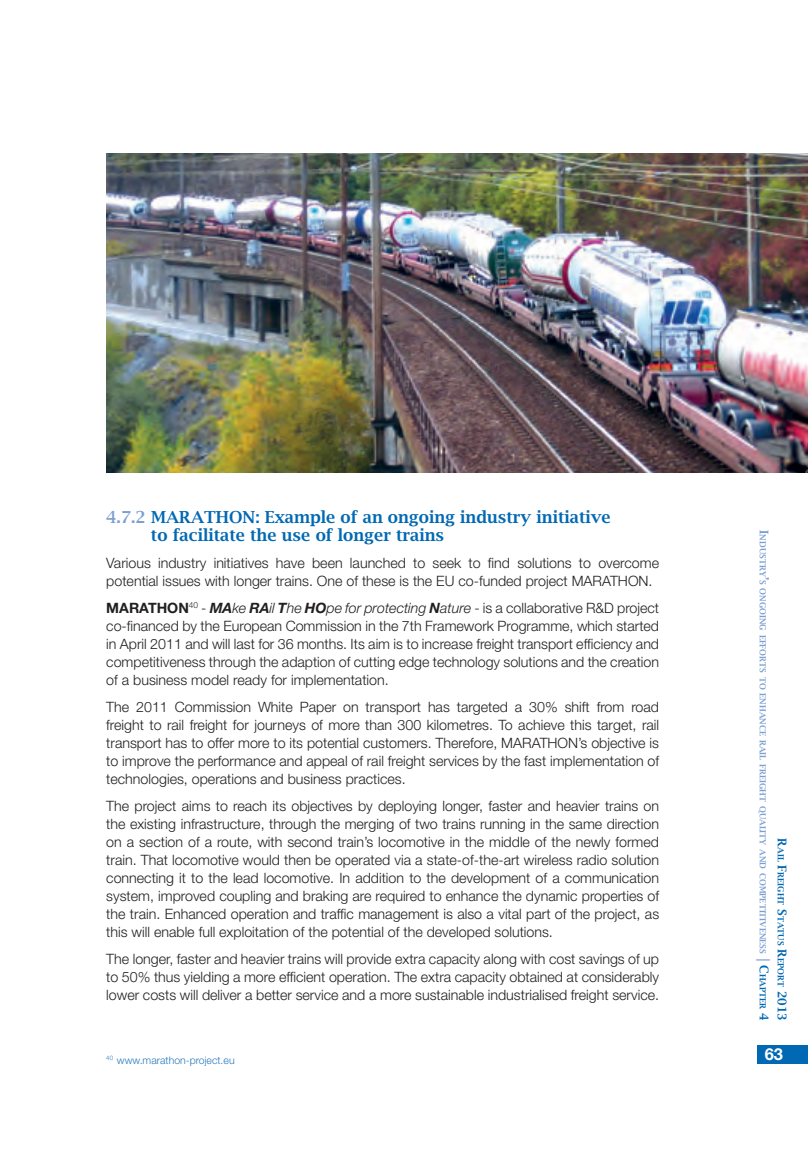
<style>
.page{position:relative;width:808px;height:1149px;background:#fff}
.page>*{position:absolute;margin:0;border:0;box-sizing:border-box;transform-origin:0 0}
.t1{font:16.5px/18px "Lucida Bright Demibold";color:#0168b3}
.t2{font:700 16.5px "Helvetica Neue LT Std";color:#fff}
.t3{font:300 14.25px/18px "Helvetica Neue LT Std";color:#231f20;text-align:justify}
.t4{font:300 10.5px "Helvetica Neue LT Std";color:#277abe}
.t5{font:8.4px/18px "Lucida Bright Demibold";color:#7c9fd2;text-align:right}
.s1{color:#7c9fd2}
.s2{font-weight:700}
.s3{font-weight:700;font-style:italic}
.s4{font-style:italic}
.s5{font-size:12px;color:#0168b3}
.s6{color:#0168b3}
.s7{font-size:12px}
.s8{font-size:15px}
</style>
<div class="page">
<img style="left:106px;top:153px;width:702px;height:319px">
<div style="left:757px;top:1044px;width:51px;height:19px;background:#0168b3"></div>
<p class="t1" style="left:151px;top:507px;width:461px;text-indent:-45px"><span class="s1">4.7.2</span> MARATHON: Example of an ongoing industry initiative to facilitate the use of longer trains</p>
<p class="t3" style="left:106px;top:553px;width:554px">Various industry initiatives have been launched to seek to find solutions to overcome potential issues with longer trains. One of these is the EU co-funded project MARATHON.</p>
<p class="t3" style="left:106px;top:598px;width:554px"><span class="s2">MARATHON</span><sup>40</sup> - <span class="s3">MA</span><span class="s4">ke</span> <span class="s3">RA</span><span class="s4">il</span> <span class="s3">T</span><span class="s4">he</span> <span class="s3">HO</span><span class="s4">pe for protecting</span> <span class="s3">N</span><span class="s4">ature</span> - is a collaborative R&amp;D project co-financed by the European Commission in the 7th Framework Programme, which started in April 2011 and will last for 36 months. Its aim is to increase freight transport efficiency and competitiveness through the adaption of cutting edge technology solutions and the creation of a business model ready for implementation.</p>
<p class="t3" style="left:106px;top:697px;width:554px">The 2011 Commission White Paper on transport has targeted a 30% shift from road freight to rail freight for journeys of more than 300 kilometres. To achieve this target, rail transport has to offer more to its potential customers. Therefore, MARATHON’s objective is to improve the performance and appeal of rail freight services by the fast implementation of technologies, operations and business practices.</p>
<p class="t3" style="left:106px;top:796px;width:554px">The project aims to reach its objectives by deploying longer, faster and heavier trains on the existing infrastructure, through the merging of two trains running in the same direction on a section of a route, with second train’s locomotive in the middle of the newly formed train. That locomotive would then be operated via a state-of-the-art wireless radio solution connecting it to the lead locomotive. In addition to the development of a communication system, improved coupling and braking are required to enhance the dynamic properties of the train. Enhanced operation and traffic management is also a vital part of the project, as this will enable full exploitation of the potential of the developed solutions.</p>
<p class="t3" style="left:106px;top:949px;width:554px">The longer, faster and heavier trains will provide extra capacity along with cost savings of up to 50% thus yielding a more efficient operation. The extra capacity obtained at considerably lower costs will deliver a better service and a more sustainable industrialised freight service.</p>
<p class="t4" style="left:106px;top:1053px;width:130px"><sup>40</sup> www.marathon-project.eu</p>
<p class="t5" style="left:790px;top:530px;width:492px;rotate:90deg"><span class="s5">R</span><span class="s6">ail</span> <span class="s5">F</span><span class="s6">reight</span> <span class="s5">S</span><span class="s6">tatus</span> <span class="s5">R</span><span class="s6">eport</span> <span class="s5">2013<br></span><span class="s7">I</span>ndustry<span class="s7">’</span>s ongoing efforts to enhance rail freight quality and competitiveness <span class="s8">|</span> <span class="s5">C</span><span class="s6">hapter</span> <span class="s5">4</span></p>
<p class="t2" style="left:765px;top:1043px;width:20px">63</p>
</div>
